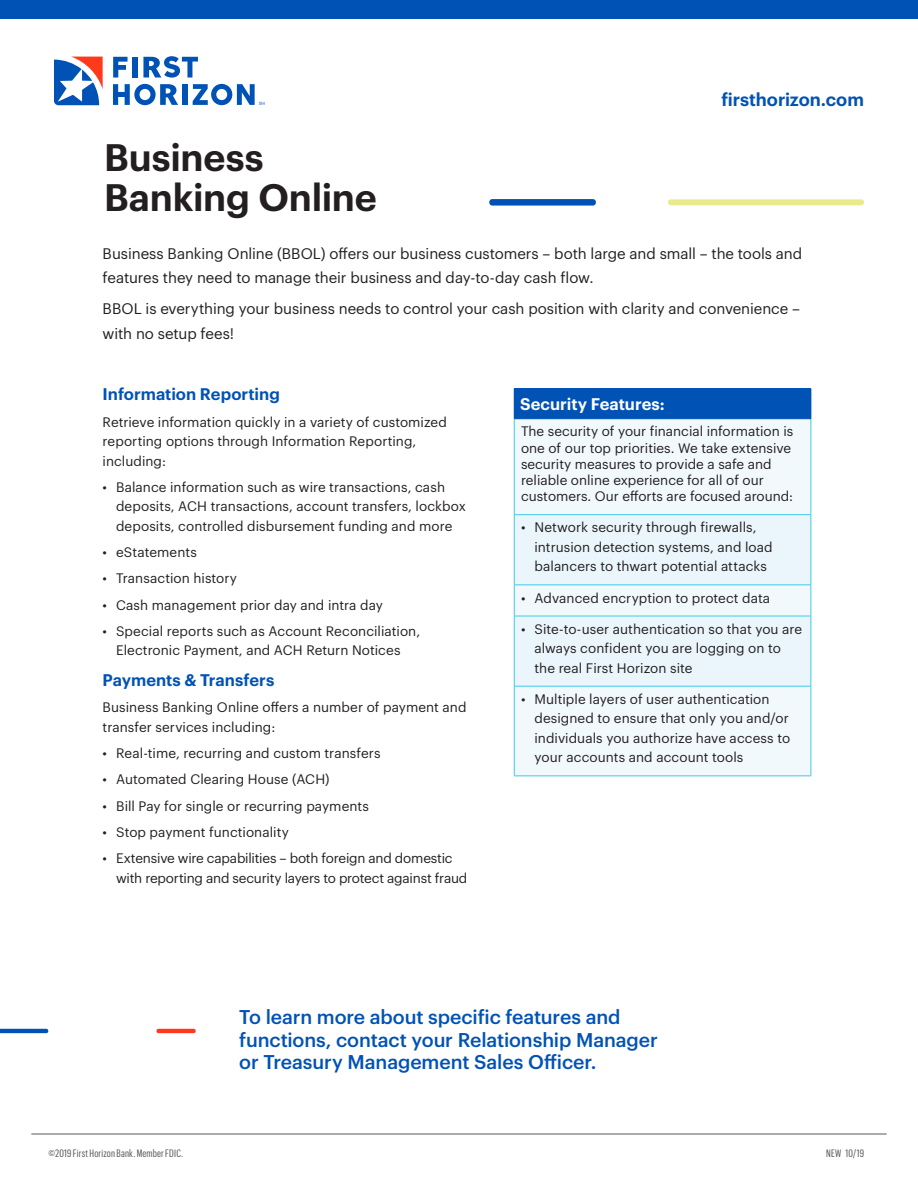
<style>
.page{position:relative;width:918px;height:1188px;background:#fff}
.page>*{position:absolute;margin:0;border:0;box-sizing:border-box;transform-origin:0 0}
.t1{font:600 37.5px/40.5px "Graphik";letter-spacing:-.005em;color:#231f20}
.t2{font:500 19.5px/22.5px "Graphik";letter-spacing:-.005em;color:#0052b5}
.t3{font:600 18px "Graphik";color:#0052b5}
.t4{font:600 16.5px "Graphik";color:#0052b5}
.t5{font:600 16.5px "Graphik";color:#fff}
.t6{font:15px/24.3px "Graphik";color:#231f20}
.t7{font:13.5px/19.5px "Graphik";color:#231f20}
.t8{font:10.5px "Graphik X Cond";letter-spacing:.02em;color:#57585a}
</style>
<div class="page">
<div style="left:514px;top:389px;width:297px;height:30px;background:#0052b4"></div>
<div style="left:515px;top:419px;width:296px;height:357px;background:#f2f9fd"></div>
<div style="left:515px;top:515px;width:296px;height:171px;background:#ebf6fc"></div>
<hr style="left:514px;top:419px;width:1px;height:95px;background:#3ecae9">
<hr style="left:811px;top:419px;width:1px;height:95px;background:#3ecae9">
<hr style="left:514px;top:514px;width:297px;height:1px;background:#3ecae9">
<hr style="left:514px;top:515px;width:1px;height:70px;background:#3ecae9">
<hr style="left:811px;top:515px;width:1px;height:70px;background:#3ecae9">
<hr style="left:514px;top:585px;width:297px;height:1px;background:#3ecae9">
<hr style="left:514px;top:585px;width:1px;height:31px;background:#3ecae9">
<hr style="left:811px;top:585px;width:1px;height:31px;background:#3ecae9">
<hr style="left:514px;top:616px;width:297px;height:1px;background:#3ecae9">
<hr style="left:514px;top:616px;width:1px;height:70px;background:#3ecae9">
<hr style="left:811px;top:616px;width:1px;height:70px;background:#3ecae9">
<hr style="left:514px;top:686px;width:297px;height:1px;background:#3ecae9">
<hr style="left:514px;top:686px;width:1px;height:90px;background:#3ecae9">
<hr style="left:811px;top:686px;width:1px;height:90px;background:#3ecae9">
<hr style="left:514px;top:776px;width:297px;height:1px;background:#3ecae9">
<hr style="left:514px;top:388px;width:297px;height:1px;background:#0052b4">
<hr style="left:811px;top:389px;width:1px;height:30px;background:#0052b4">
<hr style="left:31px;top:1134px;width:856px;height:1px;background:#57585a">
<svg style="left:668px;top:199px;width:196px;height:6px"></svg>
<svg style="left:489px;top:199px;width:107px;height:7px"></svg>
<svg style="left:113px;top:57px;width:15px;height:21px"></svg>
<div style="left:133px;top:57px;width:5px;height:21px;background:#0052b5"></div>
<svg style="left:143px;top:56px;width:55px;height:22px"></svg>
<svg style="left:54px;top:57px;width:49px;height:48px"></svg>
<div style="left:182px;top:84px;width:5px;height:21px;background:#0052b5"></div>
<svg style="left:113px;top:84px;width:65px;height:21px"></svg>
<svg style="left:193px;top:84px;width:71px;height:21px"></svg>
<div style="left:0;top:0;width:918px;height:18px;background:#0052b5"></div>
<svg style="left:156px;top:1029px;width:40px;height:4px"></svg>
<svg style="left:0;top:1029px;width:49px;height:4px"></svg>
<p class="t1" style="left:104px;top:134px;width:274px">Business<br>Banking Online</p>
<p class="t3" style="left:721px;top:86px;width:144px">firsthorizon.com</p>
<p class="t6" style="left:103px;top:240px;width:701px">Business Banking Online (BBOL) offers our business customers – both large and small – the tools and features they need to manage their business and day-to-day cash flow.</p>
<p class="t6" style="left:103px;top:295px;width:699px">BBOL is everything your business needs to control your cash position with clarity and convenience – with no setup fees!</p>
<p class="t4" style="left:103px;top:382px;width:179px">Information Reporting</p>
<p class="t7" style="left:103px;top:411px;width:346px">Retrieve information quickly in a variety of customized reporting options through Information Reporting, including:</p>
<p class="t7" style="left:116px;top:476px;width:351px;text-indent:-14px">• Balance information such as wire transactions, cash deposits, ACH transactions, account transfers, lockbox deposits, controlled disbursement funding and more</p>
<p class="t7" style="left:103px;top:541px;width:96px">• eStatements</p>
<p class="t7" style="left:103px;top:568px;width:136px">• Transaction history</p>
<p class="t7" style="left:103px;top:594px;width:282px">• Cash management prior day and intra day</p>
<p class="t7" style="left:103px;top:620px;width:319px;text-align:center">• Special reports such as Account Reconciliation,<br>Electronic Payment, and ACH Return Notices</p>
<p class="t4" style="left:103px;top:667px;width:173px">Payments &amp; Transfers</p>
<p class="t7" style="left:103px;top:697px;width:365px">Business Banking Online offers a number of payment and transfer services including:</p>
<p class="t7" style="left:103px;top:742px;width:279px">• Real-time, recurring and custom transfers</p>
<p class="t7" style="left:103px;top:769px;width:228px">• Automated Clearing House (ACH)</p>
<p class="t7" style="left:103px;top:795px;width:268px">• Bill Pay for single or recurring payments</p>
<p class="t7" style="left:103px;top:821px;width:188px">• Stop payment functionality</p>
<p class="t7" style="left:116px;top:847px;width:353px;text-indent:-14px">• Extensive wire capabilities – both foreign and domestic with reporting and security layers to protect against fraud</p>
<p class="t5" style="left:520px;top:392px;width:146px">Security Features:</p>
<p class="t7" style="left:521px;top:422px;width:274px;line-height:16.2px">The security of your financial information is one of our top priorities. We take extensive security measures to provide a safe and reliable online experience for all of our customers. Our efforts are focused around:</p>
<p class="t7" style="left:535px;top:517px;width:240px;text-indent:-14px">• Network security through firewalls, intrusion detection systems, and load balancers to thwart potential attacks</p>
<p class="t7" style="left:521px;top:587px;width:251px">• Advanced encryption to protect data</p>
<p class="t7" style="left:535px;top:618px;width:269px;text-indent:-14px">• Site-to-user authentication so that you are always confident you are logging on to the real First Horizon site</p>
<p class="t7" style="left:535px;top:688px;width:257px;text-indent:-14px">• Multiple layers of user authentication designed to ensure that only you and/or individuals you authorize have access to your accounts and account tools</p>
<p class="t2" style="left:239px;top:1004px;width:420px">To learn more about specific features and functions, contact your Relationship Manager or Treasury Management Sales Officer.</p>
<p class="t8" style="left:48px;top:1146px;width:136px">©2019 First Horizon Bank. Member FDIC.</p>
<p class="t8" style="left:826px;top:1146px;width:39px">NEW 10/19</p>
</div>
